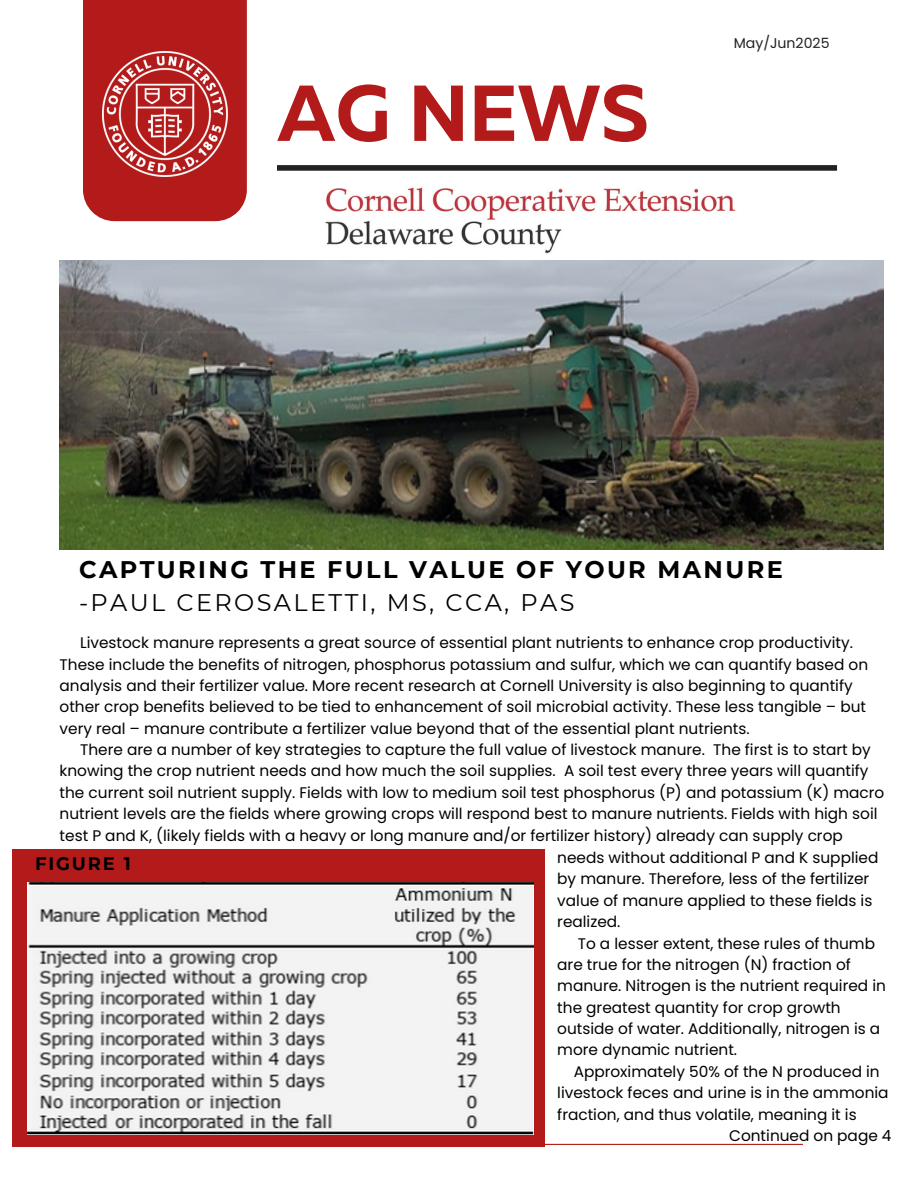
<style>
.page{position:relative;width:918px;height:1188px;background:#fff}
.page>*{position:absolute;margin:0;border:0;box-sizing:border-box;transform-origin:0 0}
.t1{font:700 79.05px "Muller";color:#b31b1b}
.t2{font:700 24px/32.7px "Montserrat";letter-spacing:.1em;color:#000}
.t3{font:700 18px "Montserrat";letter-spacing:.1em;color:#000}
.t4{font:15.3px/21.3px "Poppins";color:#000}
.t5{font:14.1px "Poppins";color:#222}
.s1{font-weight:400}
</style>
<div class="page">
<img style="left:60px;top:260px;width:823px;height:289px">
<div style="left:83px;top:0;width:164px;height:221px;background:#b31b1b"></div>
<div style="left:277px;top:165px;width:560px;height:6px;background:#222"></div>
<div style="left:12px;top:849px;width:533px;height:297px;background:#b31b1b"></div>
<img style="left:103px;top:52px;width:124px;height:125px">
<img style="left:325px;top:187px;width:411px;height:66px">
<hr style="left:115px;top:1144px;width:688px;height:1px;background:#b31b1b">
<img style="left:27px;top:883px;width:506px;height:252px">
<p class="t1" style="left:277px;top:80px;width:373px">AG NEWS</p>
<p class="t5" style="left:734px;top:33px;width:97px">May/Jun2025</p>
<p class="t2" style="left:79px;top:553px;width:705px">CAPTURING THE FULL VALUE OF YOUR MANURE <span class="s1">-PAUL CEROSALETTI, MS, CCA, PAS</span></p>
<h2 class="t4" style="left:60px;top:632px;width:810px;text-indent:20px">Livestock manure represents a great source of essential plant nutrients to enhance crop productivity.<br>These include the benefits of nitrogen, phosphorus potassium and sulfur, which we can quantify based on analysis and their fertilizer value. More recent research at Cornell University is also beginning to quantify other crop benefits believed to be tied to enhancement of soil microbial activity. These less tangible – but very real – manure contribute a fertilizer value beyond that of the essential plant nutrients.</h2>
<p class="t4" style="left:60px;top:739px;width:826px;text-indent:20px">There are a number of key strategies to capture the full value of livestock manure. The first is to start by knowing the crop nutrient needs and how much the soil supplies. A soil test every three years will quantify the current soil nutrient supply. Fields with low to medium soil test phosphorus (P) and potassium (K) macro nutrient levels are the fields where growing crops will respond best to manure nutrients. Fields with high soil</p>
<p class="t4" style="left:60px;top:825px;width:785px">test P and K, (likely fields with a heavy or long manure and/or fertilizer history) already can supply crop</p>
<p class="t4" style="left:557px;top:847px;width:323px">needs without additional P and K supplied by manure. Therefore, less of the fertilizer value of manure applied to these fields is realized.</p>
<h3 class="t4" style="left:557px;top:932px;width:330px;text-indent:20px">To a lesser extent, these rules of thumb are true for the nitrogen (N) fraction of manure. Nitrogen is the nutrient required in the greatest quantity for crop growth outside of water. Additionally, nitrogen is a more dynamic nutrient.</h3>
<p class="t4" style="left:557px;top:1061px;width:333px;text-indent:16px">Approximately 50% of the N produced in livestock feces and urine is in the ammonia fraction, and thus volatile, meaning it is</p>
<p class="t4" style="left:729px;top:1125px;width:164px">Continued on page 4</p>
<p class="t3" style="left:35px;top:852px;width:97px">FIGURE 1</p>
</div>
